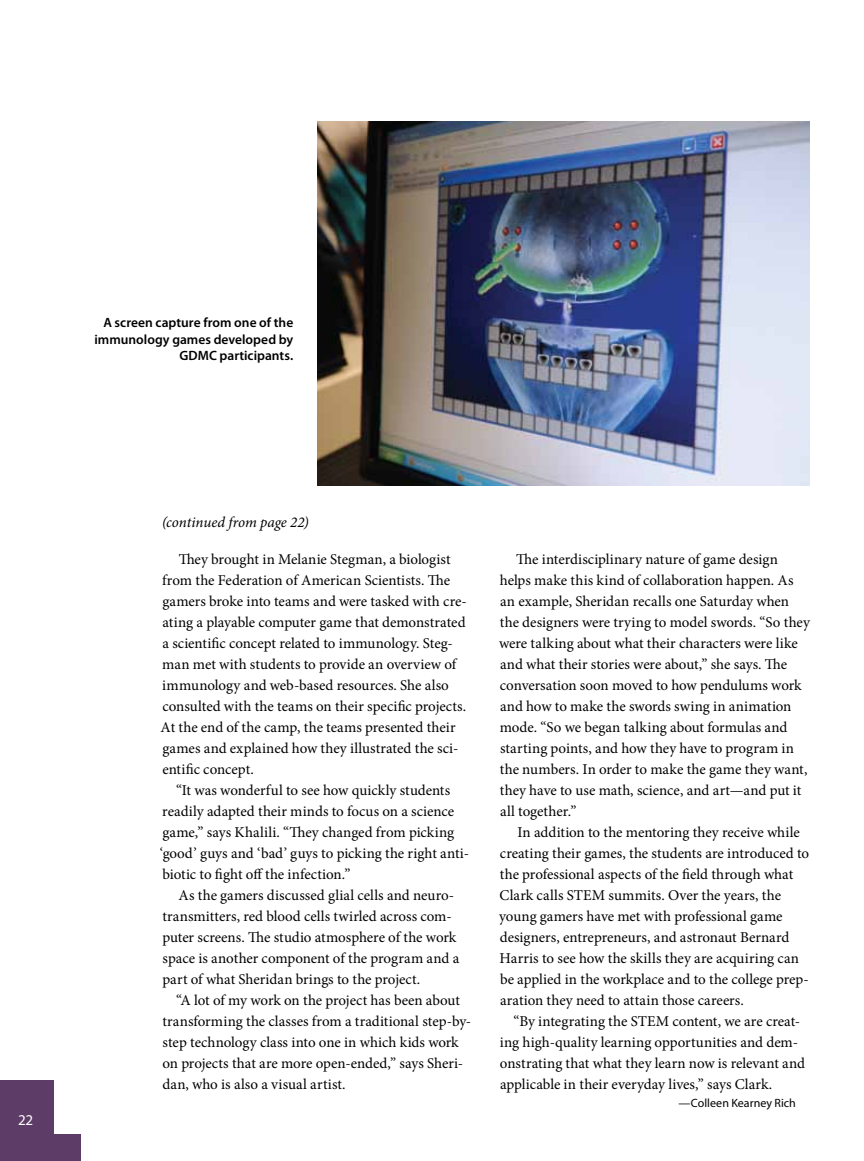
<style>
.page{position:relative;width:864px;height:1161px;background:#fff}
.page>*{position:absolute;margin:0;border:0;box-sizing:border-box;transform-origin:0 0}
.t1{font:15px/21px "Minion Pro";color:#000}
.t2{font:italic 15px "Minion Pro";letter-spacing:-.005em;color:#000}
.t3{font:15px "Myriad Pro";color:#fff}
.t4{font:600 13.5px/16.5px "Myriad Pro";color:#000;text-align:right}
.t5{font:12px "Myriad";letter-spacing:.005em;color:#000}
</style>
<div class="page">
<img style="left:317px;top:122px;width:493px;height:364px">
<svg style="left:0;top:1080px;width:81px;height:81px"></svg>
<p class="t3" style="left:18px;top:1111px;width:17px">22</p>
<p class="t4" style="left:94px;top:314px;width:200px">A screen capture from one of the immunology games developed by<br>GDMC participants.</p>
<p class="t2" style="left:162px;top:512px;width:148px">(continued from page 22)</p>
<p class="t1" style="left:161px;top:549px;width:308px;text-indent:18px">They brought in Melanie Stegman, a biologist from the Federation of American Scientists. The gamers broke into teams and were tasked with cre&shy;ating a playable computer game that demonstrated a scientific concept related to immunology. Steg&shy;man met with students to provide an overview of immunology and web-based resources. She also consulted with the teams on their specific projects.<br>At the end of the camp, the teams presented their games and explained how they illustrated the sci&shy;entific concept.</p>
<p class="t1" style="left:160px;top:780px;width:311px;text-indent:16px">“It was wonderful to see how quickly students readily adapted their minds to focus on a science game,” says Khalili. “They changed from picking ‘good’ guys and ‘bad’ guys to picking the right anti&shy;biotic to fight off the infection.”</p>
<p class="t1" style="left:162px;top:885px;width:298px;text-indent:16px">As the gamers discussed glial cells and neuro&shy;transmitters, red blood cells twirled across com&shy;puter screens. The studio atmosphere of the work space is another component of the program and a part of what Sheridan brings to the project.</p>
<p class="t1" style="left:162px;top:990px;width:310px;text-indent:14px">“A lot of my work on the project has been about transforming the classes from a traditional step-by&shy;step technology class into one in which kids work on projects that are more open-ended,” says Sheri&shy;dan, who is also a visual artist.</p>
<p class="t1" style="left:499px;top:549px;width:312px;text-indent:17px">The interdisciplinary nature of game design helps make this kind of collaboration happen. As an example, Sheridan recalls one Saturday when the designers were trying to model swords. “So they were talking about what their characters were like and what their stories were about,” she says. The conversation soon moved to how pendulums work and how to make the swords swing in animation mode. “So we began talking about formulas and starting points, and how they have to program in the numbers. In order to make the game they want, they have to use math, science, and art—and put it all together.”</p>
<p class="t1" style="left:499px;top:822px;width:311px;text-indent:18px">In addition to the mentoring they receive while creating their games, the students are introduced to the professional aspects of the field through what Clark calls STEM summits. Over the years, the young gamers have met with professional game designers, entrepreneurs, and astronaut Bernard Harris to see how the skills they are acquiring can be applied in the workplace and to the college prep&shy;aration they need to attain those careers.</p>
<p class="t1" style="left:500px;top:1011px;width:307px;text-indent:14px">“By integrating the STEM content, we are creat&shy;ing high-quality learning opportunities and dem&shy;onstrating that what they learn now is relevant and applicable in their everyday lives,” says Clark.</p>
<p class="t5" style="left:678px;top:1097px;width:119px">—Colleen Kearney Rich</p>
</div>
